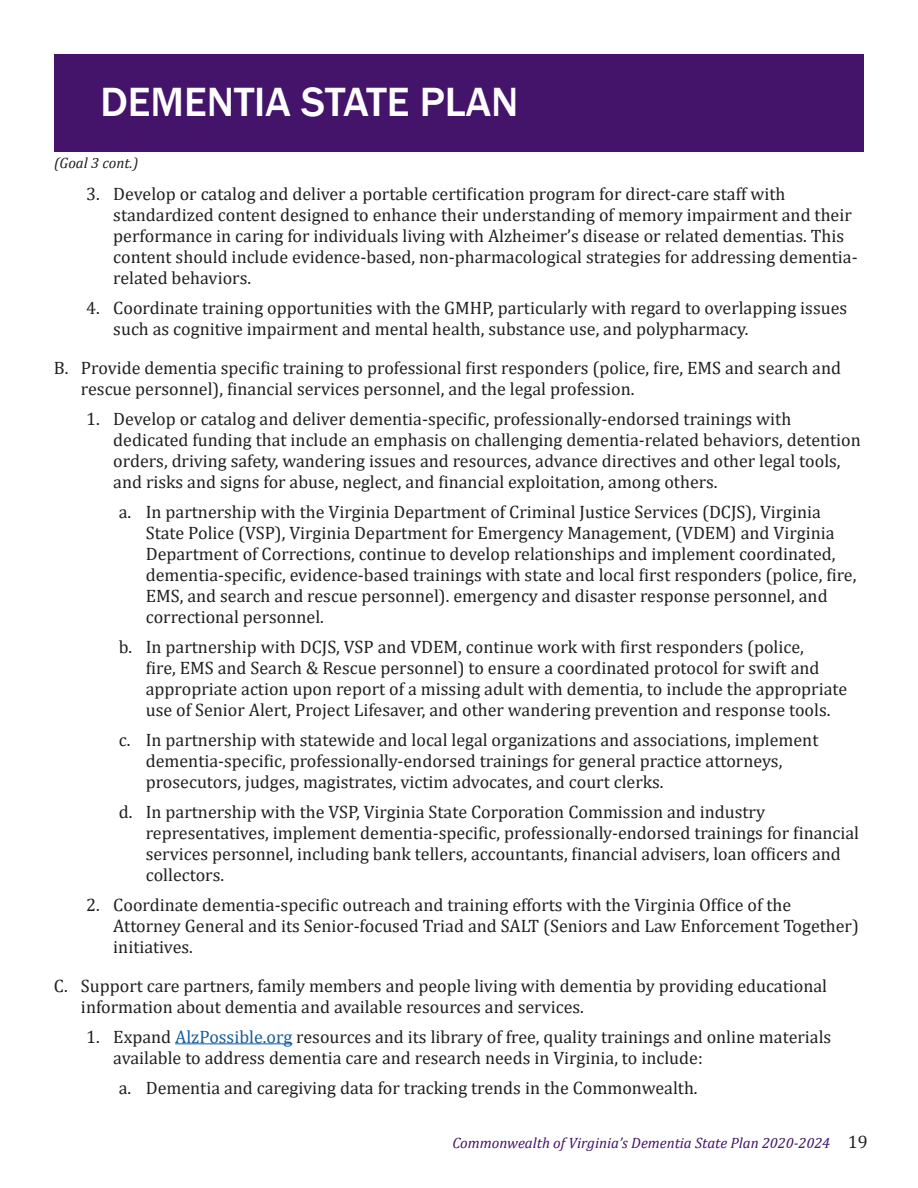
<style>
.page{position:relative;width:918px;height:1188px;background:#fff}
.page>*{position:absolute;margin:0;border:0;box-sizing:border-box;transform-origin:0 0}
.t1{font:500 42px "Franklin Gothic";color:#fff}
.t2{font:18px/21px "Cambria";color:#231f20}
.t3{font:italic 15px "Cambria";color:#44146b}
.t4{font:italic 15px "Cambria";color:#231f20}
.s1{color:#175d9e}
.s2{font-style:normal;font-size:18px;color:#231f20}
</style>
<div class="page">
<hr style="left:175px;top:1043px;width:117px;height:1px;background:#175d9e">
<div style="left:54px;top:54px;width:810px;height:98px;background:#44146b"></div>
<h1 class="t1" style="left:100px;top:76px;width:420px">DEMENTIA STATE PLAN</h1>
<p class="t4" style="left:54px;top:153px;width:86px">(Goal 3 cont.)</p>
<p class="t2" style="left:113px;top:183px;width:746px;text-indent:-27px">3. Develop or catalog and deliver a portable certification program for direct-care staff with standardized content designed to enhance their understanding of memory impairment and their performance in caring for individuals living with Alzheimer’s disease or related dementias. This content should include evidence-based, non-pharmacological strategies for addressing dementia&shy;related behaviors.</p>
<p class="t2" style="left:113px;top:297px;width:735px;text-indent:-27px">4. Coordinate training opportunities with the GMHP, particularly with regard to overlapping issues such as cognitive impairment and mental health, substance use, and polypharmacy.</p>
<p class="t2" style="left:81px;top:357px;width:762px;text-indent:-27px">B. Provide dementia specific training to professional first responders (police, fire, EMS and search and rescue personnel), financial services personnel, and the legal profession.</p>
<p class="t2" style="left:113px;top:408px;width:749px;text-indent:-27px">1. Develop or catalog and deliver dementia-specific, professionally-endorsed trainings with dedicated funding that include an emphasis on challenging dementia-related behaviors, detention orders, driving safety, wandering issues and resources, advance directives and other legal tools, and risks and signs for abuse, neglect, and financial exploitation, among others.</p>
<p class="t2" style="left:146px;top:501px;width:712px;text-indent:-27px">a. In partnership with the Virginia Department of Criminal Justice Services (DCJS), Virginia State Police (VSP), Virginia Department for Emergency Management, (VDEM) and Virginia Department of Corrections, continue to develop relationships and implement coordinated, dementia-specific, evidence-based trainings with state and local first responders (police, fire, EMS, and search and rescue personnel). emergency and disaster response personnel, and correctional personnel.</p>
<p class="t2" style="left:146px;top:636px;width:703px;text-indent:-27px">b. In partnership with DCJS, VSP and VDEM, continue work with first responders (police,<br>fire, EMS and Search &amp; Rescue personnel) to ensure a coordinated protocol for swift and appropriate action upon report of a missing adult with dementia, to include the appropriate use of Senior Alert, Project Lifesaver, and other wandering prevention and response tools.</p>
<p class="t2" style="left:146px;top:729px;width:674px;text-indent:-27px">c. In partnership with statewide and local legal organizations and associations, implement dementia-specific, professionally-endorsed trainings for general practice attorneys, prosecutors, judges, magistrates, victim advocates, and court clerks.</p>
<p class="t2" style="left:146px;top:801px;width:715px;text-indent:-27px">d. In partnership with the VSP, Virginia State Corporation Commission and industry representatives, implement dementia-specific, professionally-endorsed trainings for financial services personnel, including bank tellers, accountants, financial advisers, loan officers and collectors.</p>
<p class="t2" style="left:113px;top:894px;width:747px;text-indent:-27px">2. Coordinate dementia-specific outreach and training efforts with the Virginia Office of the<br>Attorney General and its Senior-focused Triad and SALT (Seniors and Law Enforcement Together) initiatives.</p>
<p class="t2" style="left:81px;top:975px;width:748px;text-indent:-27px">C. Support care partners, family members and people living with dementia by providing educational information about dementia and available resources and services.</p>
<p class="t2" style="left:113px;top:1026px;width:719px;text-indent:-27px">1. Expand <span class="s1">AlzPossible.org</span> resources and its library of free, quality trainings and online materials available to address dementia care and research needs in Virginia, to include:</p>
<p class="t2" style="left:119px;top:1077px;width:580px">a. Dementia and caregiving data for tracking trends in the Commonwealth.</p>
<p class="t3" style="left:452px;top:1132px;width:417px">Commonwealth of Virginia’s Dementia State Plan 2020-2024 <span class="s2">19</span></p>
</div>
